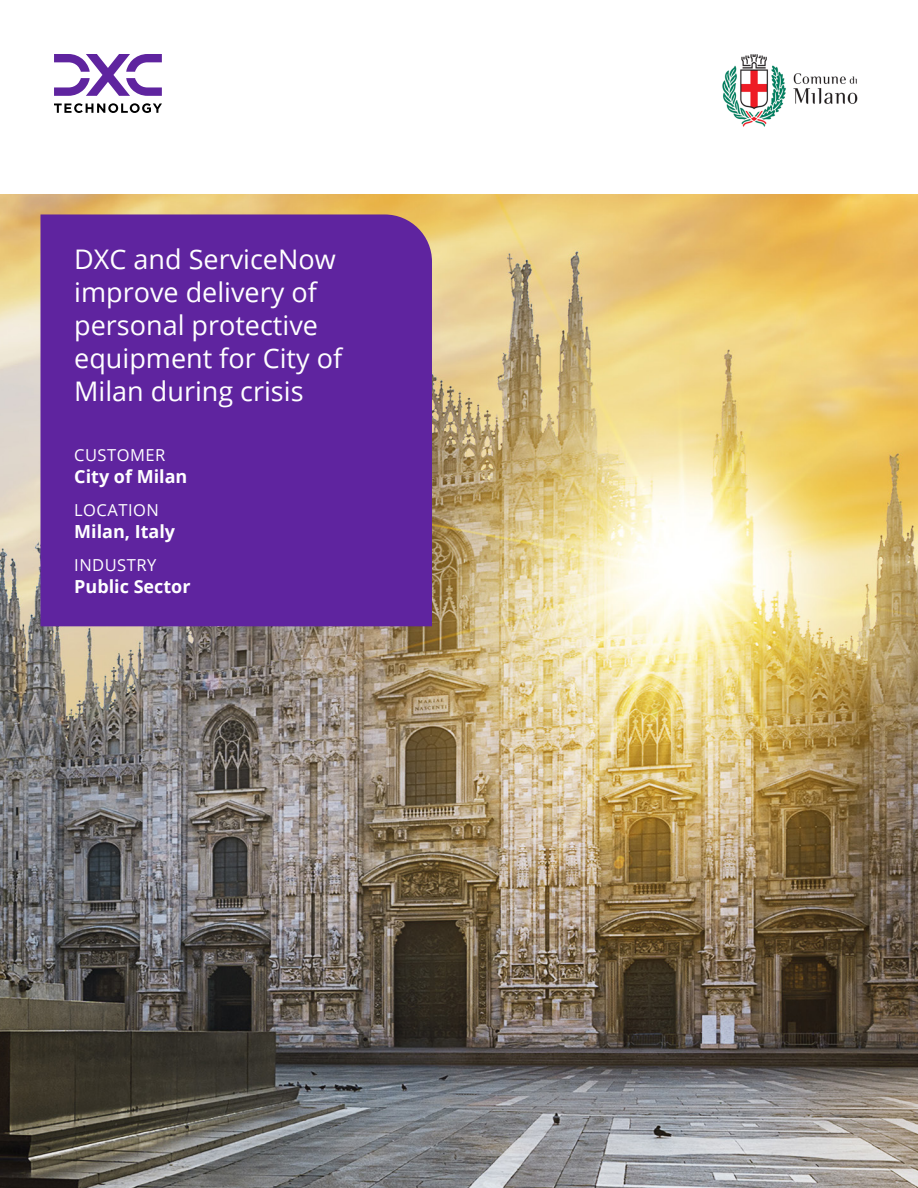
<style>
.page{position:relative;width:918px;height:1188px;background:#fff}
.page>*{position:absolute;margin:0;border:0;box-sizing:border-box;transform-origin:0 0}
.Cover_Title{font:27px/33px "Open Sans";color:#fff}
.Cover_Label_Name{font:700 18px "Open Sans";color:#fff}
.Cover_Label{font:16.5px "Open Sans";letter-spacing:.03em;color:#fff}
</style>
<div class="page">
<svg style="left:54px;top:103px;width:108px;height:10px"></svg>
<svg style="left:54px;top:54px;width:108px;height:42px"></svg>
<img style="left:0;top:194px;width:918px;height:994px">
<div style="left:40px;top:214px;width:392px;height:412px;background:#5f249f"></div>
<img style="left:722px;top:54px;width:136px;height:73px">
<p class="Cover_Title" style="left:74px;top:242px;width:270px">DXC and ServiceNow improve delivery of personal protective equipment for City of<br>Milan during crisis</p>
<p class="Cover_Label" style="left:74px;top:444px;width:93px">CUSTOMER</p>
<p class="Cover_Label_Name" style="left:74px;top:464px;width:115px">City of Milan</p>
<p class="Cover_Label" style="left:74px;top:499px;width:86px">LOCATION</p>
<p class="Cover_Label_Name" style="left:74px;top:518px;width:102px">Milan, Italy</p>
<p class="Cover_Label" style="left:74px;top:554px;width:84px">INDUSTRY</p>
<p class="Cover_Label_Name" style="left:74px;top:573px;width:118px">Public Sector</p>
</div>
